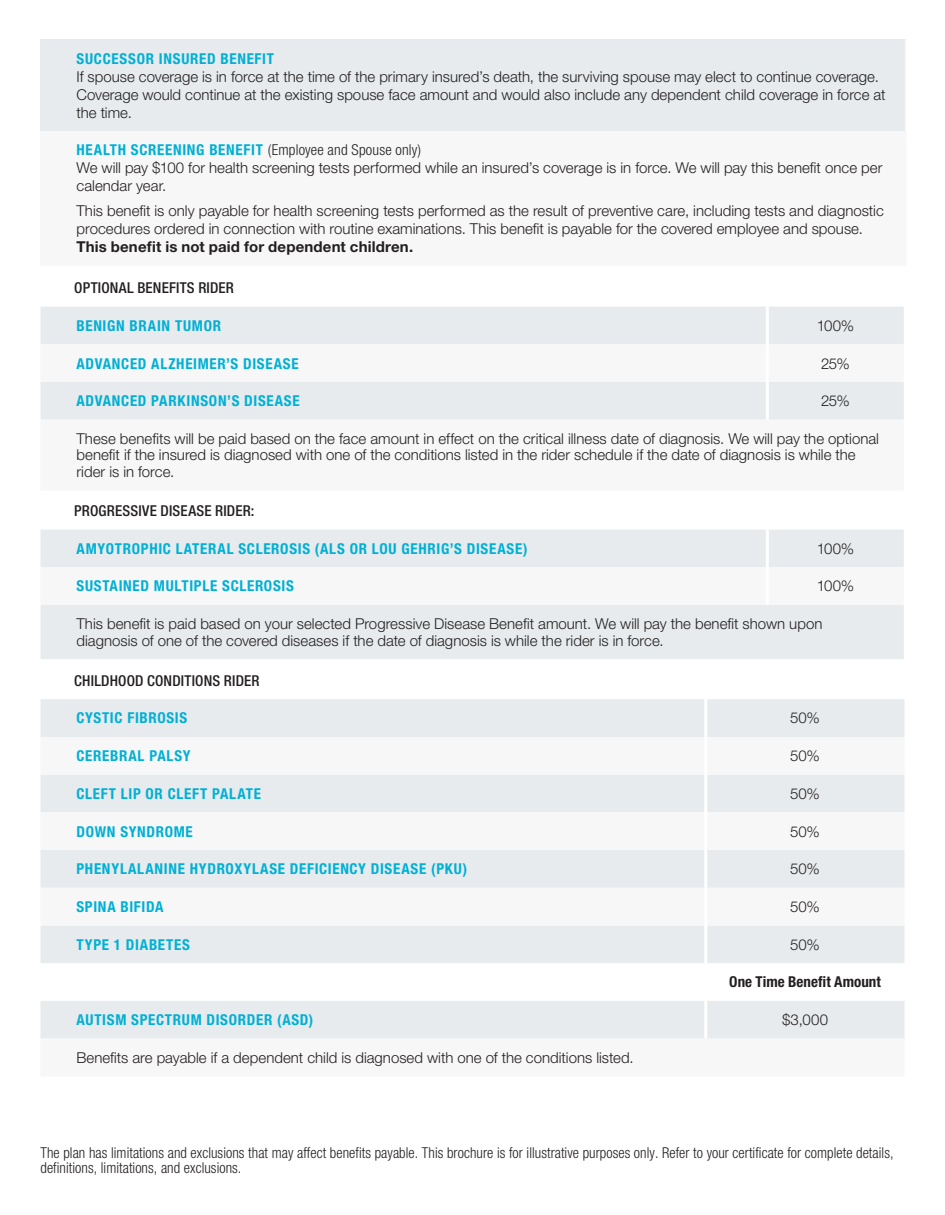
<style>
.page{position:relative;width:945px;height:1215px;background:#fff}
.page>*{position:absolute;margin:0;border:0;box-sizing:border-box;transform-origin:0 0}
.t1{font:300 15px/18px "Helvetica Neue LT Std";color:#231f20}
.t2{font:700 condensed 15px "Helvetica Neue LT Std";letter-spacing:.045em;color:#00b0d5}
.t3{font:300 condensed 15px/15px "Helvetica Neue LT Std";letter-spacing:.005em;color:#231f20}
.t4{font:500 condensed 15px "Helvetica Neue LT Std";letter-spacing:.01em;color:#231f20}
.t5{font:700 15px "Helvetica Neue LT Std";letter-spacing:.01em;color:#231f20}
.t6{font:700 condensed 15px "Helvetica Neue LT Std";letter-spacing:.005em;color:#231f20}
.s1{font-weight:700;font-stretch:condensed;color:#00b0d5}
.s2{font-stretch:condensed}
</style>
<div class="page">
<div style="left:40px;top:39px;width:866px;height:92px;background:#e7ebed"></div>
<div style="left:40px;top:131px;width:866px;height:135px;background:#f7f7f8"></div>
<hr style="left:905px;top:39px;width:1px;height:92px;background:#f7f7f8">
<svg style="left:41px;top:306px;width:862px;height:1px"></svg>
<div style="left:40px;top:307px;width:864px;height:37px;background:#e7ebed"></div>
<div style="left:40px;top:382px;width:864px;height:38px;background:#e7ebed"></div>
<hr style="left:766px;top:269px;width:3px;height:38px;background:#fff">
<hr style="left:766px;top:307px;width:3px;height:37px;background:#fff">
<hr style="left:766px;top:382px;width:3px;height:38px;background:#fff">
<svg style="left:41px;top:529px;width:862px;height:1px"></svg>
<div style="left:40px;top:530px;width:864px;height:129px;background:#e7ebed"></div>
<svg style="left:40px;top:567px;width:864px;height:38px"></svg>
<hr style="left:766px;top:492px;width:3px;height:38px;background:#fff">
<hr style="left:766px;top:530px;width:3px;height:37px;background:#fff">
<hr style="left:766px;top:567px;width:3px;height:38px;background:#fff">
<div style="left:40px;top:699px;width:864px;height:38px;background:#e7ebed"></div>
<svg style="left:40px;top:775px;width:864px;height:264px;fill:#e7ebed"></svg>
<hr style="left:704px;top:699px;width:3px;height:38px;background:#fff">
<hr style="left:704px;top:775px;width:3px;height:37px;background:#fff">
<hr style="left:704px;top:812px;width:3px;height:38px;background:#fff">
<hr style="left:704px;top:850px;width:3px;height:38px;background:#fff">
<hr style="left:704px;top:888px;width:3px;height:37px;background:#fff">
<hr style="left:704px;top:925px;width:3px;height:38px;background:#fff">
<hr style="left:704px;top:963px;width:3px;height:38px;background:#fff">
<hr style="left:704px;top:1001px;width:3px;height:38px;background:#fff">
<p class="t2" style="left:76px;top:49px;width:199px">SUCCESSOR INSURED BENEFIT</p>
<p class="t1" style="left:76px;top:67px;width:811px">If spouse coverage is in force at the time of the primary insured’s death, the surviving spouse may elect to continue coverage.<br>Coverage would continue at the existing spouse face amount and would also include any dependent child coverage in force at the time.</p>
<p class="t1" style="left:76px;top:141px;width:807px"><span class="s1">HEALTH SCREENING BENEFIT</span> <span class="s2">(Employee and Spouse only)<br></span>We will pay $100 for health screening tests performed while an insured’s coverage is in force. We will pay this benefit once per calendar year.</p>
<p class="t1" style="left:76px;top:201px;width:809px">This benefit is only payable for health screening tests performed as the result of preventive care, including tests and diagnostic procedures ordered in connection with routine examinations. This benefit is payable for the covered employee and spouse.</p>
<p class="t5" style="left:76px;top:237px;width:338px">This benefit is not paid for dependent children.</p>
<p class="t4" style="left:74px;top:279px;width:161px">OPTIONAL BENEFITS RIDER</p>
<p class="t2" style="left:76px;top:316px;width:146px">BENIGN BRAIN TUMOR</p>
<p class="t1" style="left:817px;top:316px;width:39px">100%</p>
<p class="t2" style="left:77px;top:354px;width:224px">ADVANCED ALZHEIMER’S DISEASE</p>
<p class="t1" style="left:821px;top:354px;width:30px">25%</p>
<p class="t2" style="left:77px;top:392px;width:225px">ADVANCED PARKINSON’S DISEASE</p>
<p class="t1" style="left:821px;top:392px;width:30px">25%</p>
<p class="t1" style="left:77px;top:430px;width:804px;line-height:16.5px">These benefits will be paid based on the face amount in effect on the critical illness date of diagnosis. We will pay the optional benefit if the insured is diagnosed with one of the conditions listed in the rider schedule if the date of diagnosis is while the rider is in force.</p>
<p class="t4" style="left:74px;top:502px;width:182px">PROGRESSIVE DISEASE RIDER:</p>
<p class="t2" style="left:76px;top:539px;width:453px">AMYOTROPHIC LATERAL SCLEROSIS (ALS OR LOU GEHRIG’S DISEASE)</p>
<p class="t1" style="left:817px;top:539px;width:39px">100%</p>
<p class="t2" style="left:77px;top:577px;width:219px">SUSTAINED MULTIPLE SCLEROSIS</p>
<p class="t1" style="left:817px;top:577px;width:39px">100%</p>
<p class="t1" style="left:77px;top:615px;width:747px;line-height:16.5px">This benefit is paid based on your selected Progressive Disease Benefit amount. We will pay the benefit shown upon diagnosis of one of the covered diseases if the date of diagnosis is while the rider is in force.</p>
<p class="t4" style="left:74px;top:671px;width:187px">CHILDHOOD CONDITIONS RIDER</p>
<p class="t2" style="left:76px;top:709px;width:112px">CYSTIC FIBROSIS</p>
<p class="t1" style="left:790px;top:709px;width:31px">50%</p>
<p class="t2" style="left:77px;top:747px;width:116px">CEREBRAL PALSY</p>
<p class="t1" style="left:790px;top:746px;width:31px">50%</p>
<p class="t2" style="left:77px;top:784px;width:186px">CLEFT LIP OR CLEFT PALATE</p>
<p class="t1" style="left:790px;top:784px;width:31px">50%</p>
<p class="t2" style="left:77px;top:822px;width:118px">DOWN SYNDROME</p>
<p class="t1" style="left:790px;top:822px;width:31px">50%</p>
<p class="t2" style="left:77px;top:860px;width:392px">PHENYLALANINE HYDROXYLASE DEFICIENCY DISEASE (PKU)</p>
<p class="t1" style="left:790px;top:860px;width:31px">50%</p>
<p class="t2" style="left:77px;top:898px;width:89px">SPINA BIFIDA</p>
<p class="t1" style="left:790px;top:897px;width:31px">50%</p>
<p class="t2" style="left:77px;top:935px;width:115px">TYPE 1 DIABETES</p>
<p class="t1" style="left:790px;top:935px;width:31px">50%</p>
<p class="t6" style="left:729px;top:973px;width:153px">One Time Benefit Amount</p>
<p class="t2" style="left:76px;top:1011px;width:238px">AUTISM SPECTRUM DISORDER (ASD)</p>
<p class="t1" style="left:782px;top:1010px;width:47px">$3,000</p>
<p class="t1" style="left:76px;top:1048px;width:559px">Benefits are payable if a dependent child is diagnosed with one of the conditions listed.</p>
<p class="t3" style="left:40px;top:1145px;width:855px">The plan has limitations and exclusions that may affect benefits payable. This brochure is for illustrative purposes only. Refer to your certificate for complete details, definitions, limitations, and exclusions.</p>
</div>
